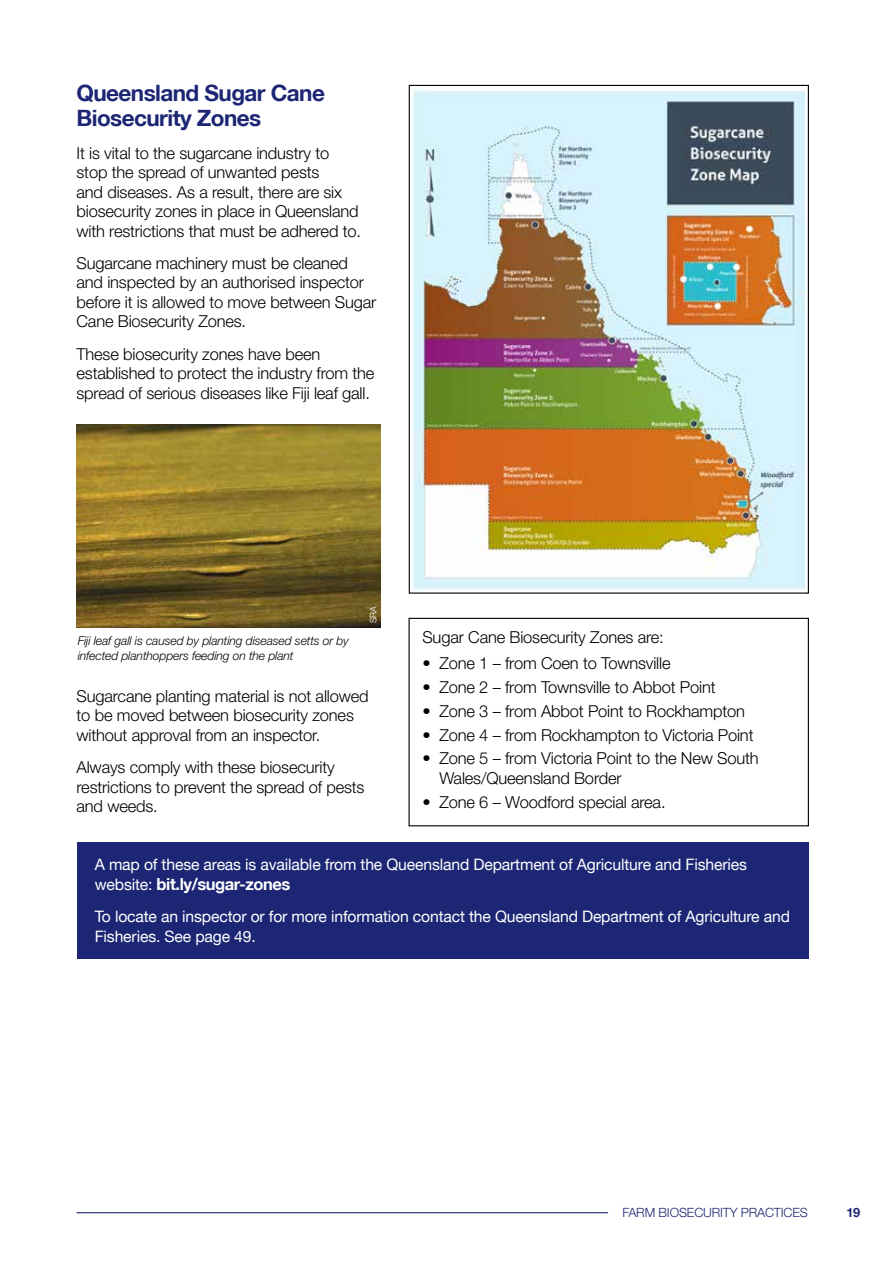
<style>
.page{position:relative;width:893px;height:1263px;background:#fff}
.page>*{position:absolute;margin:0;border:0;box-sizing:border-box;transform-origin:0 0}
.t1{font:700 22.5px/25.5px "Helvetica Neue";letter-spacing:-.025em;color:#1c2674}
.t2{font:300 16.5px/19.5px "Helvetica Neue LT Std";letter-spacing:-.01em;color:#000}
.t3{font:700 16.5px "Helvetica Neue";letter-spacing:-.025em;color:#fff}
.t4{font:15.75px/19.5px "Helvetica Neue";letter-spacing:-.01em;color:#fff}
.t5{font:300 12.75px "Helvetica Neue LT Std";letter-spacing:-.01em;color:#1c2674}
.t6{font:700 12.75px "Helvetica Neue";color:#1c2674}
.t7{font:italic 300 12.15px/15.1px "Helvetica Neue LT Std";letter-spacing:-.01em;color:#000}
.t8{font:300 9px "Helvetica Neue LT Std";color:#fff}
.s1{font-weight:400;font-size:15.75px}
</style>
<div class="page">
<hr style="left:77px;top:1212px;width:531px;height:1px;background:#1c2674">
<div style="left:78px;top:842px;width:731px;height:116px;background:#1c2674"></div>
<div style="left:409px;top:618px;width:400px;height:208px;border:1px solid #000"></div>
<img style="left:412px;top:89px;width:394px;height:502px">
<img style="left:77px;top:425px;width:304px;height:203px">
<h1 class="t1" style="left:77px;top:80px;width:250px">Queensland Sugar Cane<br>Biosecurity Zones</h1>
<p class="t2" style="left:77px;top:143px;width:286px">It is vital to the sugarcane industry to stop the spread of unwanted pests<br>and diseases. As a result, there are six biosecurity zones in place in Queensland with restrictions that must be adhered to.</p>
<p class="t2" style="left:77px;top:253px;width:301px">Sugarcane machinery must be cleaned and inspected by an authorised inspector before it is allowed to move between Sugar Cane Biosecurity Zones.</p>
<p class="t2" style="left:77px;top:344px;width:299px">These biosecurity zones have been established to protect the industry from the spread of serious diseases like Fiji leaf gall.</p>
<p class="t7" style="left:78px;top:633px;width:273px">Fiji leaf gall is caused by planting diseased setts or by infected planthoppers feeding on the plant</p>
<p class="t8" style="left:368px;top:623px;width:19px;rotate:-90deg">SRA</p>
<p class="t2" style="left:77px;top:686px;width:294px">Sugarcane planting material is not allowed to be moved between biosecurity zones without approval from an inspector.</p>
<p class="t2" style="left:77px;top:757px;width:289px">Always comply with these biosecurity restrictions to prevent the spread of pests and weeds.</p>
<p class="t2" style="left:422px;top:627px;width:243px">Sugar Cane Biosecurity Zones are:</p>
<p class="t2" style="left:422px;top:653px;width:250px">• Zone 1 – from Coen to Townsville</p>
<p class="t2" style="left:422px;top:677px;width:295px">• Zone 2 – from Townsville to Abbot Point</p>
<p class="t2" style="left:422px;top:701px;width:324px">• Zone 3 – from Abbot Point to Rockhampton</p>
<p class="t2" style="left:422px;top:725px;width:333px">• Zone 4 – from Rockhampton to Victoria Point</p>
<p class="t2" style="left:439px;top:748px;width:321px;text-indent:-17px">• Zone 5 – from Victoria Point to the New South<br>Wales/Queensland Border</p>
<p class="t2" style="left:422px;top:792px;width:245px">• Zone 6 – Woodford special area.</p>
<p class="t4" style="left:95px;top:855px;width:654px">A map of these areas is available from the Queensland Department of Agriculture and Fisheries</p>
<p class="t3" style="left:95px;top:874px;width:197px"><span class="s1">website:</span> bit.ly/sugar-zones</p>
<p class="t4" style="left:95px;top:906px;width:697px">To locate an inspector or for more information contact the Queensland Department of Agriculture and<br>Fisheries. See page 49.</p>
<p class="t5" style="left:622px;top:1204px;width:187px">FARM BIOSECURITY PRACTICES</p>
<p class="t6" style="left:846px;top:1204px;width:16px">19</p>
</div>
